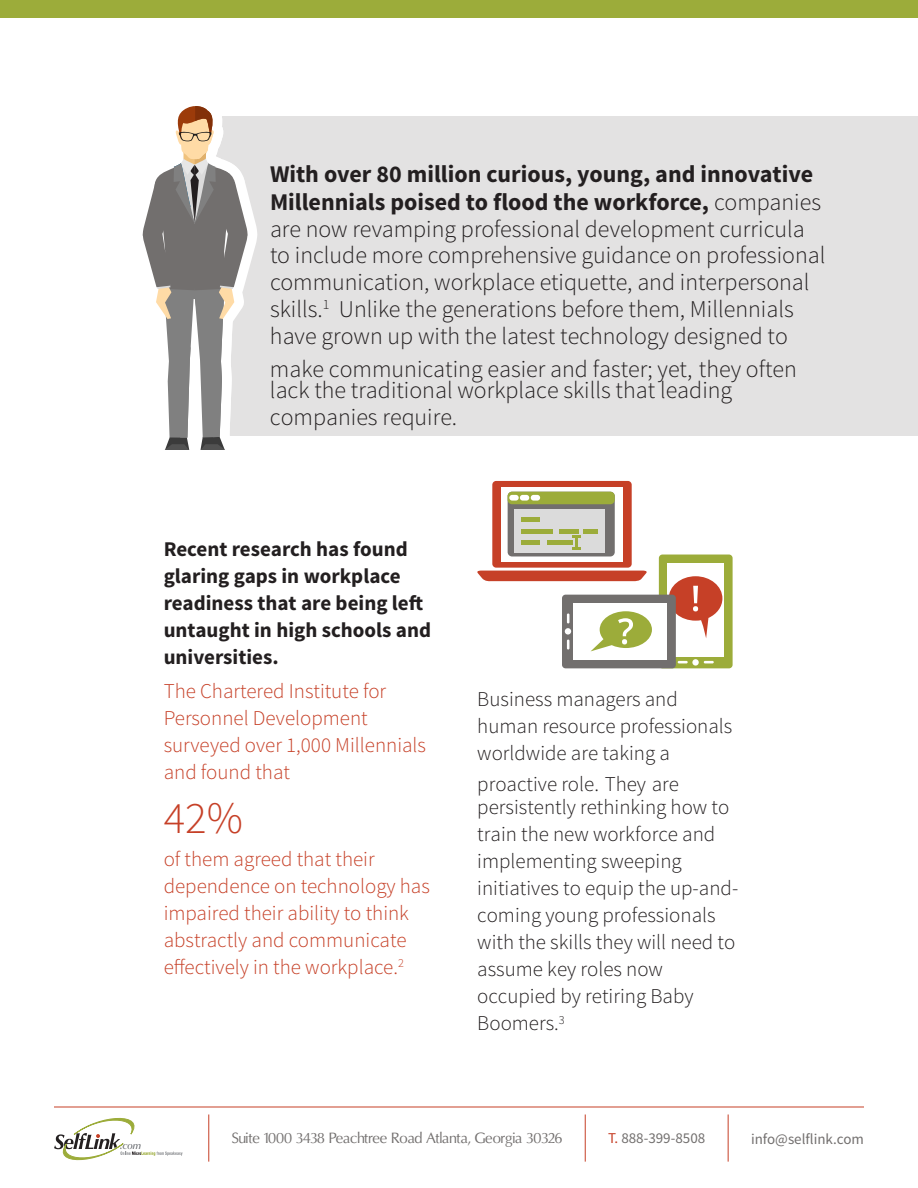
<style>
.page{position:relative;width:918px;height:1188px;background:#fff}
.page>*{position:absolute;margin:0;border:0;box-sizing:border-box;transform-origin:0 0}
.t1{font:300 45px "Source Sans Pro";color:#c64027}
.t2{font:300 24px/27px "Source Sans Pro";color:#231f20}
.t3{font:300 21px/27px "Source Sans Pro";color:#231f20}
.t4{font:300 21px/27px "Source Sans Pro";color:#c64027}
.t5{font:700 21px/27px "Source Sans Pro";color:#231f20}
.t6{font:15px "Oregon LDO";color:#726f6e}
.t7{font:15px "Source Sans Pro";color:#726f6e}
.s1{font-weight:700}
.s2{color:#c64027}
</style>
<div class="page">
<hr style="left:728px;top:1114px;width:1px;height:48px;background:#c64027">
<hr style="left:585px;top:1114px;width:1px;height:48px;background:#c64027">
<hr style="left:54px;top:1107px;width:810px;height:1px;background:#c64027">
<div style="left:0;top:0;width:918px;height:17px;background:#9cac3a"></div>
<svg style="left:54px;top:1117px;width:116px;height:44px"></svg>
<div style="left:194px;top:117px;width:724px;height:319px;background:#e3e2e2"></div>
<svg style="left:170px;top:1106px;width:51px;height:56px"></svg>
<svg style="left:142px;top:106px;width:124px;height:344px"></svg>
<div style="left:492px;top:481px;width:140px;height:87px;background:#c64027;border-radius:4px"></div>
<div style="left:501px;top:487px;width:122px;height:75px;background:#fff"></div>
<svg style="left:477px;top:571px;width:170px;height:11px;background:#cc5640"></svg>
<div style="left:508px;top:492px;width:107px;height:64px;background:#726f6e;border-radius:4px"></div>
<div style="left:508px;top:492px;width:107px;height:12px;background:#9cac3a;border-radius:4px"></div>
<div style="left:509px;top:495px;width:10px;height:6px;background:#fff;border-radius:3px"></div>
<div style="left:520px;top:495px;width:9px;height:6px;background:#fff;border-radius:3px"></div>
<div style="left:531px;top:495px;width:9px;height:6px;background:#fff;border-radius:3px"></div>
<div style="left:514px;top:509px;width:91px;height:44px;background:#dbdbdb"></div>
<div style="left:521px;top:517px;width:19px;height:5px;background:#9cac3a"></div>
<hr style="left:521px;top:529px;width:31px;height:4px;background:#9cac3a">
<hr style="left:521px;top:540px;width:19px;height:4px;background:#9cac3a">
<hr style="left:547px;top:540px;width:26px;height:4px;background:#9cac3a">
<hr style="left:559px;top:529px;width:20px;height:4px;background:#9cac3a">
<hr style="left:583px;top:529px;width:15px;height:4px;background:#9cac3a">
<svg style="left:573px;top:535px;width:8px;height:14px"></svg>
<div style="left:659px;top:555px;width:74px;height:113px;background:#9cac3a;border-radius:4px"></div>
<div style="left:667px;top:563px;width:57px;height:94px;background:#fff"></div>
<div style="left:692px;top:659px;width:7px;height:7px;background:#fff;border-radius:50%"></div>
<svg style="left:704px;top:661px;width:10px;height:2px"></svg>
<svg style="left:678px;top:661px;width:10px;height:2px"></svg>
<div style="left:562px;top:595px;width:114px;height:73px;background:#726f6e;border-radius:4px"></div>
<div style="left:574px;top:603px;width:93px;height:57px;background:#fff"></div>
<div style="left:565px;top:628px;width:6px;height:7px;background:#fff;border-radius:50%"></div>
<svg style="left:567px;top:640px;width:2px;height:10px"></svg>
<svg style="left:567px;top:613px;width:2px;height:10px"></svg>
<svg style="left:591px;top:611px;width:61px;height:40px"></svg>
<svg style="left:669px;top:576px;width:53px;height:62px"></svg>
<p class="t2" style="left:270px;top:160px;width:557px"><span class="s1">With over 80 million curious, young, and innovative Millennials poised to flood the workforce,</span> companies are now revamping professional development curricula to include more comprehensive guidance on professional communication, workplace etiquette, and interpersonal skills.<sup>1</sup> Unlike the generations before them, Millennials have grown up with the latest technology designed to</p>
<p class="t2" style="left:270px;top:358px;width:528px;line-height:21.3px">make communicating easier and faster; yet, they often lack the traditional workplace skills that leading</p>
<p class="t2" style="left:270px;top:403px;width:189px">companies require.</p>
<p class="t5" style="left:164px;top:536px;width:269px">Recent research has found glaring gaps in workplace readiness that are being left untaught in high schools and universities.</p>
<p class="t4" style="left:164px;top:677px;width:264px">The Chartered Institute for<br>Personnel Development surveyed over 1,000 Millennials and found that</p>
<p class="t1" style="left:164px;top:790px;width:81px">42%</p>
<p class="t4" style="left:164px;top:846px;width:268px">of them agreed that their dependence on technology has impaired their ability to think abstractly and communicate effectively in the workplace.<sup>2</sup></p>
<p class="t3" style="left:477px;top:686px;width:257px">Business managers and human resource professionals worldwide are taking a</p>
<p class="t3" style="left:477px;top:772px;width:253px;line-height:23.9px">proactive role. They are persistently rethinking how to</p>
<p class="t3" style="left:477px;top:821px;width:262px">train the new workforce and implementing sweeping initiatives to equip the up-and&shy;coming young professionals with the skills they will need to assume key roles now occupied by retiring Baby<br>Boomers.<sup>3</sup></p>
<p class="t6" style="left:232px;top:1129px;width:332px">Suite 1000 3438 Peachtree Road Atlanta, Georgia 30326</p>
<p class="t7" style="left:608px;top:1129px;width:99px"><span class="s2">T.</span> 888-399-8508</p>
<p class="t7" style="left:751px;top:1129px;width:114px">info@selflink.com</p>
</div>
